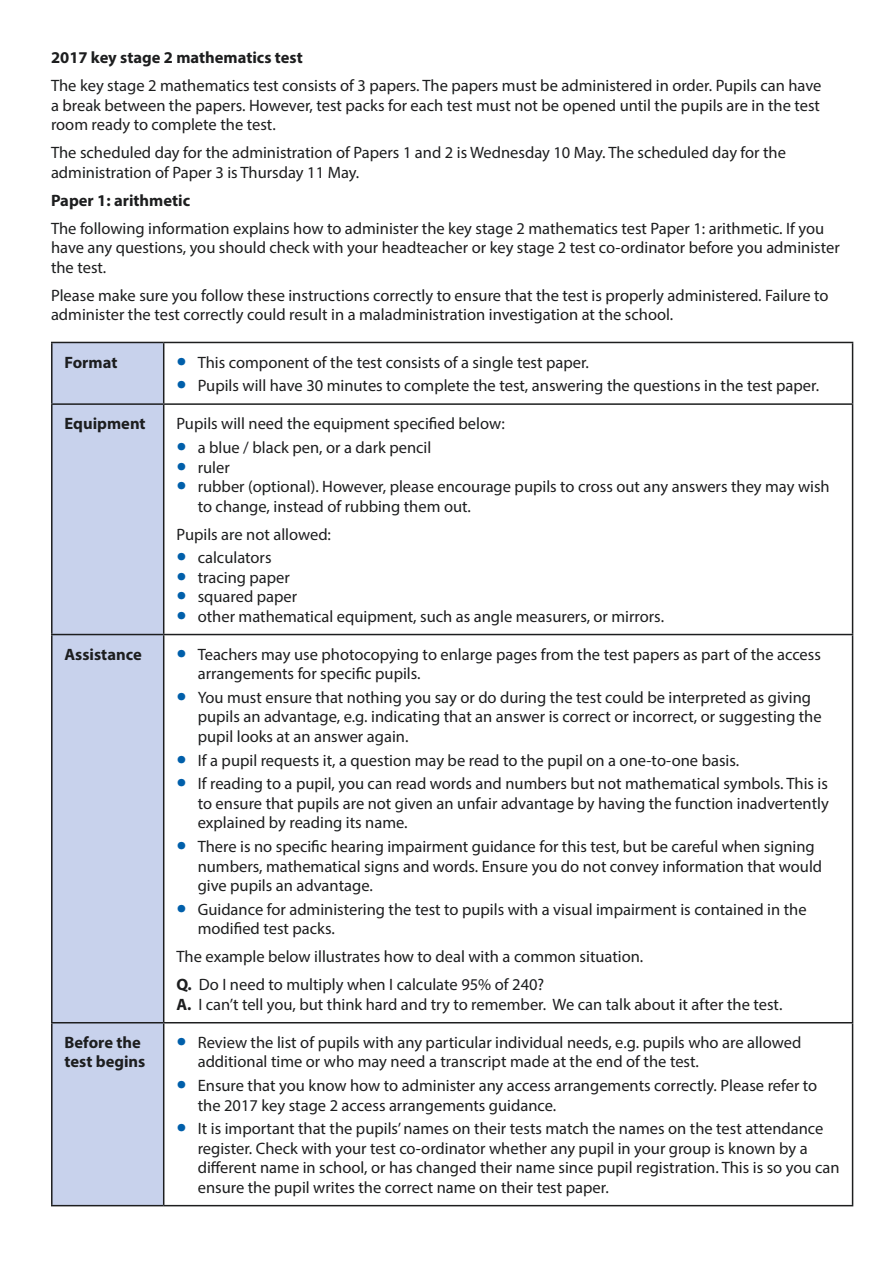
<style>
.page{position:relative;width:893px;height:1263px;background:#fff}
.page>*{position:absolute;margin:0;border:0;box-sizing:border-box;transform-origin:0 0}
.P__paragraph_text{font:16.5px/19.5px "Myriad Pro";color:#1d1e1f}
.Table_body_LEFT{font:16.5px/19.5px "Myriad Pro";color:#1d1e1f}
.P__paragraph_text-2{font:700 16.5px "Myriad Pro";color:#1d1e1f}
.Table_body_LEFT-2{font:700 16.5px/19.5px "Myriad Pro";color:#1d1e1f}
.s1{font-size:36px;color:#005faa}
.s2{font-weight:700}
</style>
<div class="page">
<div style="left:53px;top:343px;width:110px;height:862px;background:#c8d2ec"></div>
<hr style="left:51px;top:342px;width:113px;height:1px;background:#1d1e1f">
<hr style="left:51px;top:343px;width:2px;height:60px;background:#1d1e1f">
<hr style="left:164px;top:342px;width:689px;height:1px;background:#1d1e1f">
<hr style="left:163px;top:343px;width:1px;height:60px;background:#1d1e1f">
<hr style="left:852px;top:343px;width:1px;height:60px;background:#1d1e1f">
<hr style="left:51px;top:403px;width:113px;height:2px;background:#1d1e1f">
<hr style="left:51px;top:405px;width:2px;height:229px;background:#1d1e1f">
<hr style="left:164px;top:403px;width:689px;height:2px;background:#1d1e1f">
<hr style="left:163px;top:405px;width:1px;height:229px;background:#1d1e1f">
<hr style="left:852px;top:405px;width:1px;height:229px;background:#1d1e1f">
<hr style="left:51px;top:634px;width:113px;height:1px;background:#1d1e1f">
<hr style="left:51px;top:635px;width:2px;height:387px;background:#1d1e1f">
<hr style="left:164px;top:634px;width:689px;height:1px;background:#1d1e1f">
<hr style="left:163px;top:635px;width:1px;height:387px;background:#1d1e1f">
<hr style="left:852px;top:635px;width:1px;height:387px;background:#1d1e1f">
<hr style="left:51px;top:1022px;width:113px;height:1px;background:#1d1e1f">
<hr style="left:51px;top:1023px;width:2px;height:182px;background:#1d1e1f">
<hr style="left:164px;top:1022px;width:689px;height:1px;background:#1d1e1f">
<hr style="left:163px;top:1023px;width:1px;height:182px;background:#1d1e1f">
<hr style="left:852px;top:1023px;width:1px;height:182px;background:#1d1e1f">
<hr style="left:51px;top:1205px;width:113px;height:1px;background:#1d1e1f">
<hr style="left:164px;top:1205px;width:689px;height:1px;background:#1d1e1f">
<p class="P__paragraph_text-2" style="left:51px;top:47px;width:253px">2017 key stage 2 mathematics test</p>
<p class="P__paragraph_text" style="left:51px;top:76px;width:772px;text-align:justify">The key stage 2 mathematics test consists of 3 papers. The papers must be administered in order. Pupils can have a break between the papers. However, test packs for each test must not be opened until the pupils are in the test room ready to complete the test.</p>
<p class="P__paragraph_text" style="left:51px;top:143px;width:736px">The scheduled day for the administration of Papers 1 and 2 is Wednesday 10 May. The scheduled day for the administration of Paper 3 is Thursday 11 May.</p>
<p class="P__paragraph_text-2" style="left:51px;top:190px;width:141px">Paper 1: arithmetic</p>
<p class="P__paragraph_text" style="left:51px;top:218px;width:790px">The following information explains how to administer the key stage 2 mathematics test Paper 1: arithmetic. If you have any questions, you should check with your headteacher or key stage 2 test co-ordinator before you administer the test.</p>
<p class="P__paragraph_text" style="left:51px;top:285px;width:779px">Please make sure you follow these instructions correctly to ensure that the test is properly administered. Failure to administer the test correctly could result in a maladministration investigation at the school.</p>
<p class="Table_body_LEFT-2" style="left:65px;top:352px;width:54px">Format</p>
<p class="P__paragraph_text" style="left:176px;top:352px;width:414px"><span class="s1">•</span> This component of the test consists of a single test paper.</p>
<p class="P__paragraph_text" style="left:176px;top:376px;width:644px"><span class="s1">•</span> Pupils will have 30 minutes to complete the test, answering the questions in the test paper.</p>
<p class="Table_body_LEFT-2" style="left:65px;top:413px;width:83px">Equipment</p>
<p class="Table_body_LEFT" style="left:176px;top:414px;width:330px">Pupils will need the equipment specified below:</p>
<p class="P__paragraph_text" style="left:176px;top:437px;width:256px"><span class="s1">•</span> a blue / black pen, or a dark pencil</p>
<p class="P__paragraph_text" style="left:176px;top:457px;width:55px"><span class="s1">•</span> ruler</p>
<p class="P__paragraph_text" style="left:198px;top:476px;width:633px;text-indent:-21px"><span class="s1">•</span> rubber (optional). However, please encourage pupils to cross out any answers they may wish to change, instead of rubbing them out.</p>
<p class="Table_body_LEFT" style="left:176px;top:524px;width:156px">Pupils are not allowed:</p>
<p class="P__paragraph_text" style="left:176px;top:548px;width:97px"><span class="s1">•</span> calculators</p>
<p class="P__paragraph_text" style="left:176px;top:567px;width:115px"><span class="s1">•</span> tracing paper</p>
<p class="P__paragraph_text" style="left:176px;top:587px;width:122px"><span class="s1">•</span> squared paper</p>
<p class="P__paragraph_text" style="left:176px;top:606px;width:489px"><span class="s1">•</span> other mathematical equipment, such as angle measurers, or mirrors.</p>
<p class="Table_body_LEFT-2" style="left:65px;top:644px;width:79px">Assistance</p>
<p class="P__paragraph_text" style="left:198px;top:644px;width:625px;text-indent:-21px"><span class="s1">•</span> Teachers may use photocopying to enlarge pages from the test papers as part of the access arrangements for specific pupils.</p>
<p class="P__paragraph_text" style="left:198px;top:687px;width:625px;text-indent:-21px"><span class="s1">•</span> You must ensure that nothing you say or do during the test could be interpreted as giving pupils an advantage, e.g. indicating that an answer is correct or incorrect, or suggesting the pupil looks at an answer again.</p>
<p class="P__paragraph_text" style="left:176px;top:750px;width:564px"><span class="s1">•</span> If a pupil requests it, a question may be read to the pupil on a one-to-one basis.</p>
<p class="P__paragraph_text" style="left:198px;top:774px;width:633px;text-align:justify;text-indent:-21px"><span class="s1">•</span> If reading to a pupil, you can read words and numbers but not mathematical symbols. This is to ensure that pupils are not given an unfair advantage by having the function inadvertently explained by reading its name.</p>
<p class="P__paragraph_text" style="left:198px;top:837px;width:626px;text-indent:-21px"><span class="s1">•</span> There is no specific hearing impairment guidance for this test, but be careful when signing numbers, mathematical signs and words. Ensure you do not convey information that would give pupils an advantage.</p>
<p class="P__paragraph_text" style="left:198px;top:899px;width:610px;text-indent:-21px"><span class="s1">•</span> Guidance for administering the test to pupils with a visual impairment is contained in the modified test packs.</p>
<p class="Table_body_LEFT" style="left:176px;top:947px;width:468px">The example below illustrates how to deal with a common situation.</p>
<p class="Table_body_LEFT" style="left:176px;top:975px;width:607px"><span class="s2">Q.</span> Do I need to multiply when I calculate 95% of 240?<br><span class="s2">A.</span> I can’t tell you, but think hard and try to remember. We can talk about it after the test.</p>
<p class="Table_body_LEFT-2" style="left:65px;top:1032px;width:82px">Before the test begins</p>
<p class="P__paragraph_text" style="left:198px;top:1032px;width:605px;text-indent:-21px"><span class="s1">•</span> Review the list of pupils with any particular individual needs, e.g. pupils who are allowed additional time or who may need a transcript made at the end of the test.</p>
<p class="P__paragraph_text" style="left:198px;top:1075px;width:621px;text-indent:-21px"><span class="s1">•</span> Ensure that you know how to administer any access arrangements correctly. Please refer to the 2017 key stage 2 access arrangements guidance.</p>
<p class="P__paragraph_text" style="left:198px;top:1119px;width:643px;text-indent:-21px"><span class="s1">•</span> It is important that the pupils’ names on their tests match the names on the test attendance register. Check with your test co-ordinator whether any pupil in your group is known by a different name in school, or has changed their name since pupil registration. This is so you can ensure the pupil writes the correct name on their test paper.</p>
</div>
